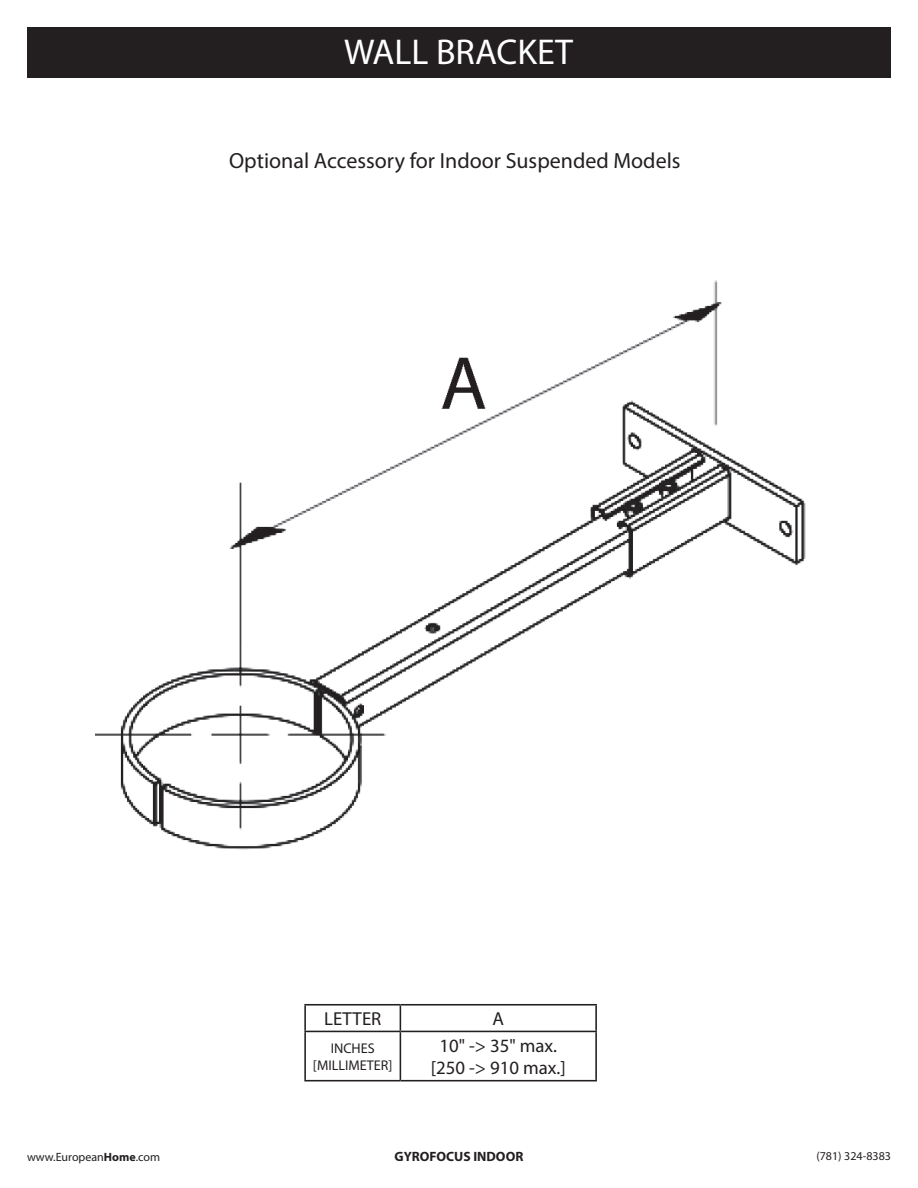
<style>
.page{position:relative;width:918px;height:1188px;background:#fff}
.page>*{position:absolute;margin:0;border:0;box-sizing:border-box;transform-origin:0 0}
.t1{font:36px "Myriad Pro";color:#fff}
.t2{font:21.9px "Myriad Pro";color:#231f20}
.t3{font:18.9px/22.6px "Myriad Pro";color:#231f20;text-align:center}
.t4{font:14.1px/17px "Myriad Pro";color:#231f20;text-align:center}
.t5{font:700 13.5px "Myriad Pro";color:#231f20}
.t6{font:12px "Myriad Pro";color:#231f20}
.s1{font-weight:700}
</style>
<div class="page">
<div style="left:27px;top:27px;width:864px;height:51px;background:#231f20"></div>
<hr style="left:304px;top:1004px;width:96px;height:2px;background:#231f20">
<hr style="left:304px;top:1006px;width:2px;height:25px;background:#231f20">
<hr style="left:400px;top:1004px;width:197px;height:2px;background:#231f20">
<svg style="left:400px;top:1006px;width:1px;height:25px"></svg>
<hr style="left:595px;top:1006px;width:2px;height:25px;background:#231f20">
<hr style="left:304px;top:1031px;width:96px;height:1px;background:#231f20">
<hr style="left:304px;top:1032px;width:2px;height:48px;background:#231f20">
<hr style="left:400px;top:1031px;width:197px;height:1px;background:#231f20">
<hr style="left:400px;top:1032px;width:1px;height:48px;background:#231f20">
<hr style="left:595px;top:1032px;width:2px;height:48px;background:#231f20">
<hr style="left:304px;top:1080px;width:96px;height:1px;background:#231f20">
<hr style="left:400px;top:1080px;width:197px;height:1px;background:#231f20">
<img style="left:96px;top:280px;width:710px;height:570px">
<h1 class="t1" style="left:344px;top:29px;width:231px">WALL BRACKET</h1>
<p class="t2" style="left:229px;top:147px;width:453px">Optional Accessory for Indoor Suspended Models</p>
<p class="t3" style="left:324px;top:1007px;width:59px">LETTER</p>
<p class="t3" style="left:492px;top:1007px;width:13px">A</p>
<p class="t4" style="left:313px;top:1039px;width:81px">INCHES [MILLIMETER]</p>
<p class="t3" style="left:431px;top:1034px;width:137px">10" -&gt; 35" max. [250 -&gt; 910 max.]</p>
<p class="t6" style="left:27px;top:1150px;width:135px">www.European<span class="s1">Home</span>.com</p>
<p class="t5" style="left:395px;top:1148px;width:130px">GYROFOCUS INDOOR</p>
<p class="t6" style="left:816px;top:1149px;width:76px">(781) 324-8383</p>
</div>
